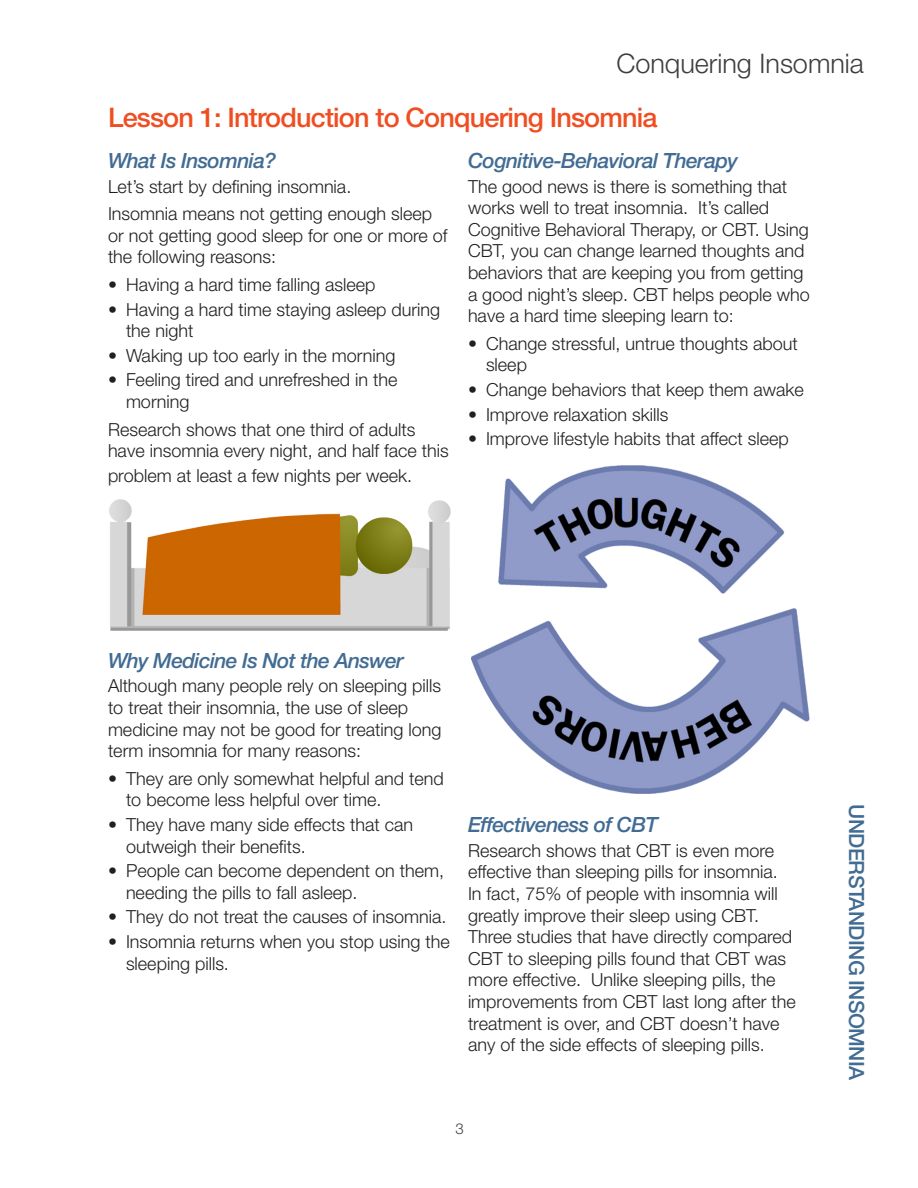
<style>
.page{position:relative;width:918px;height:1188px;background:#fff}
.page>*{position:absolute;margin:0;border:0;box-sizing:border-box;transform-origin:0 0}
.Heading_1{font:500 27px "Helvetica Neue LT Std";letter-spacing:-.03em;color:#f04e22}
.pg_hdr_txt{font:300 27px "Helvetica Neue LT Std";color:#3e3e3f}
.Heading_2{font:italic 500 21px "Helvetica Neue LT Std";letter-spacing:-.03em;color:#426c93}
.Heading_1-2{font:500 21px "Helvetica Neue LT Std";letter-spacing:-.03em;color:#426c93}
.Paragraph_Style_1{font:300 18px/21.6px "Helvetica Neue LT Std";color:#231f20}
.pp__s{font:300 15px "Helvetica Neue LT Std";color:#3e3e3f}
</style>
<div class="page">
<img style="left:109px;top:500px;width:341px;height:131px">
<img style="left:471px;top:466px;width:339px;height:327px">
<p class="pg_hdr_txt" style="left:616px;top:47px;width:249px">Conquering Insomnia</p>
<p class="Heading_1" style="left:108px;top:102px;width:551px">Lesson 1: Introduction to Conquering Insomnia</p>
<p class="Heading_2" style="left:108px;top:148px;width:170px">What Is Insomnia?</p>
<p class="Paragraph_Style_1" style="left:108px;top:175px;width:245px">Let’s start by defining insomnia.</p>
<p class="Paragraph_Style_1" style="left:108px;top:203px;width:341px">Insomnia means not getting enough sleep or not getting good sleep for one or more of the following reasons:</p>
<p class="Paragraph_Style_1" style="left:108px;top:273px;width:269px">• Having a hard time falling asleep</p>
<p class="Paragraph_Style_1" style="left:126px;top:298px;width:316px;text-indent:-18px">• Having a hard time staying asleep during the night</p>
<p class="Paragraph_Style_1" style="left:108px;top:344px;width:289px">• Waking up too early in the morning</p>
<p class="Paragraph_Style_1" style="left:126px;top:369px;width:273px;text-indent:-18px">• Feeling tired and unrefreshed in the morning</p>
<p class="Paragraph_Style_1" style="left:108px;top:418px;width:342px">Research shows that one third of adults have insomnia every night, and half face this</p>
<p class="Paragraph_Style_1" style="left:108px;top:465px;width:306px">problem at least a few nights per week.</p>
<p class="Heading_2" style="left:468px;top:148px;width:272px">Cognitive-Behavioral Therapy</p>
<p class="Paragraph_Style_1" style="left:468px;top:175px;width:343px">The good news is there is something that works well to treat insomnia. It’s called Cognitive Behavioral Therapy, or CBT. Using CBT, you can change learned thoughts and behaviors that are keeping you from getting a good night’s sleep. CBT helps people who have a hard time sleeping learn to:</p>
<p class="Paragraph_Style_1" style="left:486px;top:332px;width:313px;text-indent:-18px">• Change stressful, untrue thoughts about sleep</p>
<p class="Paragraph_Style_1" style="left:468px;top:378px;width:337px">• Change behaviors that keep them awake</p>
<p class="Paragraph_Style_1" style="left:468px;top:403px;width:202px">• Improve relaxation skills</p>
<p class="Paragraph_Style_1" style="left:468px;top:428px;width:322px">• Improve lifestyle habits that affect sleep</p>
<p class="Heading_2" style="left:108px;top:648px;width:298px">Why Medicine Is Not the Answer</p>
<p class="Paragraph_Style_1" style="left:108px;top:675px;width:335px">Although many people rely on sleeping pills to treat their insomnia, the use of sleep medicine may not be good for treating long term insomnia for many reasons:</p>
<p class="Paragraph_Style_1" style="left:126px;top:767px;width:319px;text-indent:-18px">• They are only somewhat helpful and tend to become less helpful over time.</p>
<p class="Paragraph_Style_1" style="left:126px;top:813px;width:289px;text-indent:-18px">• They have many side effects that can outweigh their benefits.</p>
<p class="Paragraph_Style_1" style="left:126px;top:860px;width:320px;text-indent:-18px">• People can become dependent on them, needing the pills to fall asleep.</p>
<p class="Paragraph_Style_1" style="left:108px;top:906px;width:340px">• They do not treat the causes of insomnia.</p>
<p class="Paragraph_Style_1" style="left:126px;top:930px;width:325px;text-indent:-18px">• Insomnia returns when you stop using the sleeping pills.</p>
<p class="Heading_2" style="left:468px;top:812px;width:191px">Effectiveness of CBT</p>
<p class="Paragraph_Style_1" style="left:468px;top:839px;width:329px">Research shows that CBT is even more effective than sleeping pills for insomnia.<br>In fact, 75% of people with insomnia will greatly improve their sleep using CBT.<br>Three studies that have directly compared CBT to sleeping pills found that CBT was more effective. Unlike sleeping pills, the improvements from CBT last long after the treatment is over, and CBT doesn’t have any of the side effects of sleeping pills.</p>
<p class="pp__s" style="left:456px;top:1119px;width:10px">3</p>
<p class="Heading_1-2" style="left:869px;top:804px;width:278px;rotate:90deg">UNDERSTANDING INSOMNIA</p>
</div>
